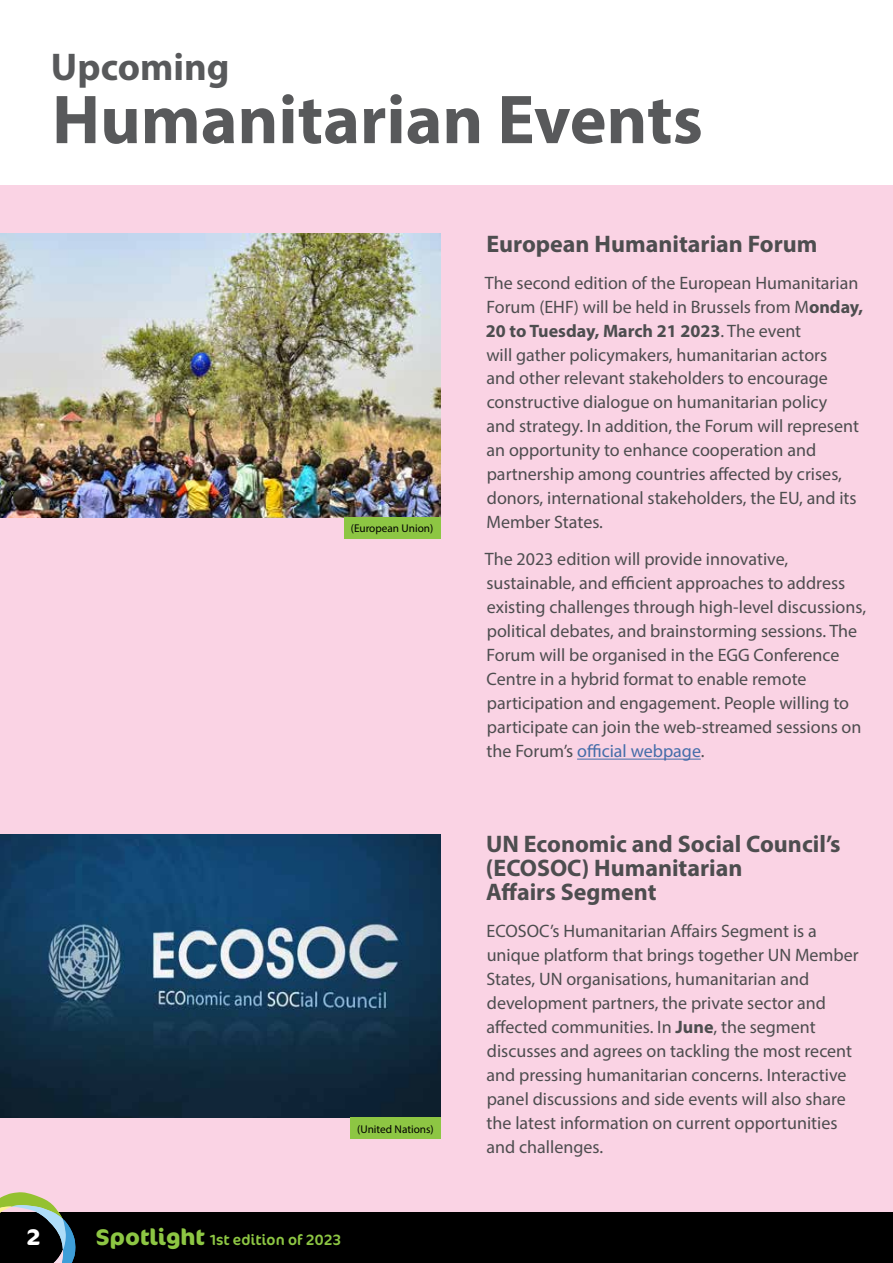
<style>
.page{position:relative;width:893px;height:1263px;background:#fff}
.page>*{position:absolute;margin:0;border:0;box-sizing:border-box;transform-origin:0 0}
.t1{font:700 69.75px "Myriad Pro";color:#58595b}
.t2{font:700 38.85px "Myriad Pro";color:#58595b}
.t3{font:700 24px/24px "Myriad Pro";color:#4d4d4f}
.t4{font:700 22.5px "Cocon";color:#fff}
.t5{font:18px/24px "Myriad Pro";color:#4d4d4f}
.t6{font:15px "Cocon";color:#8dc643}
.t7{font:11.25px "Myriad Pro";color:#000}
.s1{font-weight:700;font-size:22.5px}
.s2{font-weight:700}
.s3{color:#456da9}
</style>
<div class="page">
<div style="left:0;top:1212px;width:893px;height:51px;background:#000"></div>
<div style="left:0;top:185px;width:893px;height:1027px;background:#fad3e4"></div>
<img style="left:0;top:834px;width:440px;height:284px">
<img style="left:0;top:234px;width:440px;height:283px">
<svg style="left:0;top:1192px;width:75px;height:71px"></svg>
<hr style="left:577px;top:759px;width:124px;height:1px;background:#456da9">
<div style="left:344px;top:517px;width:96px;height:21px;background:#8dc643"></div>
<div style="left:350px;top:1118px;width:91px;height:21px;background:#8dc643"></div>
<h2 class="t2" style="left:51px;top:42px;width:180px">Upcoming</h2>
<h1 class="t1" style="left:52px;top:74px;width:652px">Humanitarian Events</h1>
<p class="t7" style="left:351px;top:521px;width:84px">(European Union)</p>
<p class="t7" style="left:357px;top:1122px;width:78px">(United Nations)</p>
<p class="t4" style="left:27px;top:1224px;width:15px">2</p>
<p class="t6" style="left:96px;top:1231px;width:247px"><span class="s1">Spotlight</span> 1st edition of 2023</p>
<h3 class="t3" style="left:486px;top:231px;width:332px">European Humanitarian Forum</h3>
<p class="t5" style="left:485px;top:270px;width:380px">The second edition of the European Humanitarian Forum (EHF) will be held in Brussels from M<span class="s2">onday, 20 to Tuesday, March 21 2023</span>. The event<br>will gather policymakers, humanitarian actors<br>and other relevant stakeholders to encourage constructive dialogue on humanitarian policy<br>and strategy. In addition, the Forum will represent an opportunity to enhance cooperation and partnership among countries affected by crises, donors, international stakeholders, the EU, and its Member States.</p>
<p class="t5" style="left:485px;top:547px;width:383px">The 2023 edition will provide innovative, sustainable, and efficient approaches to address existing challenges through high-level discussions, political debates, and brainstorming sessions. The Forum will be organised in the EGG Conference Centre in a hybrid format to enable remote participation and engagement. People willing to participate can join the web-streamed sessions on the Forum’s <span class="s3">official webpage</span>.</p>
<h3 class="t3" style="left:486px;top:832px;width:356px">UN Economic and Social Council’s (ECOSOC) Humanitarian<br>Affairs Segment</h3>
<p class="t5" style="left:486px;top:919px;width:374px">ECOSOC’s Humanitarian Affairs Segment is a unique platform that brings together UN Member States, UN organisations, humanitarian and development partners, the private sector and affected communities. In <span class="s2">June</span>, the segment discusses and agrees on tackling the most recent and pressing humanitarian concerns. Interactive panel discussions and side events will also share the latest information on current opportunities and challenges.</p>
</div>
